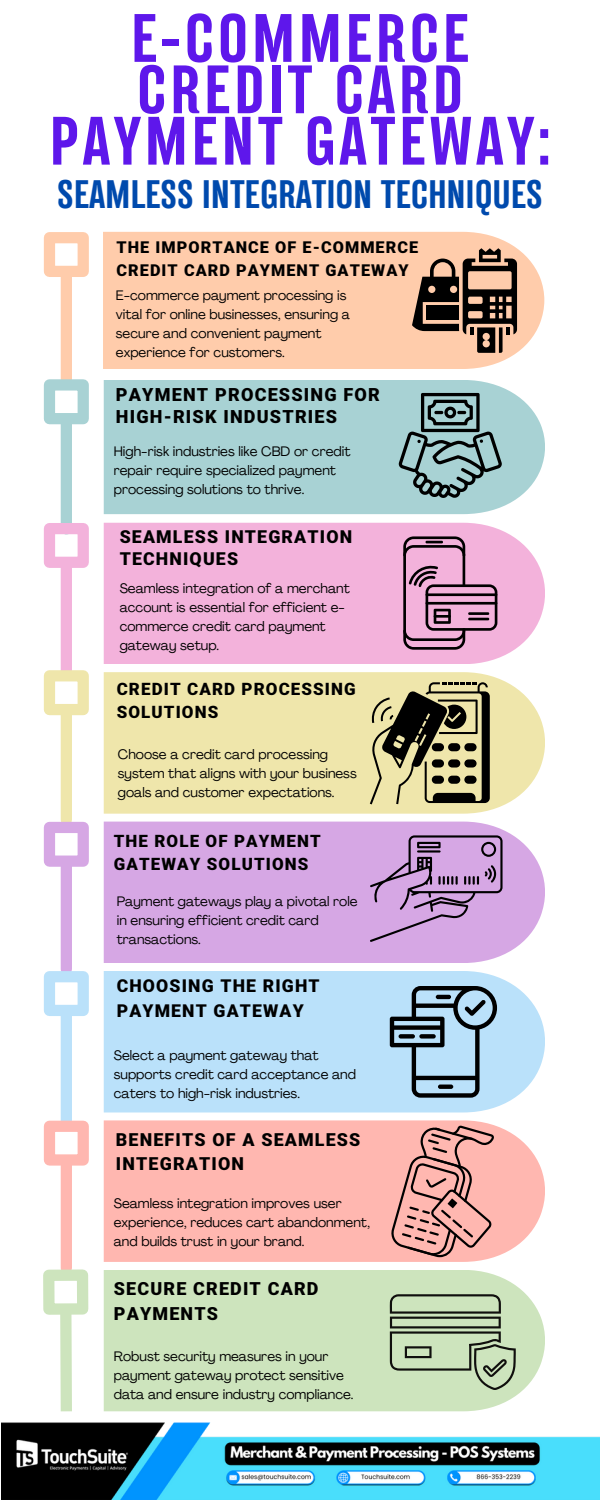
<style>
.page{position:relative;width:600px;height:1500px;background:#fff}
.page>*{position:absolute;margin:0;border:0;box-sizing:border-box;transform-origin:0 0}
.t1{font:700 62.1px/51.4px "TT Backwards Sans";letter-spacing:.055em;color:#5e17eb;text-align:center}
.t2{font:700 36.3px "TT Backwards Sans";letter-spacing:-.005em;color:#004aad}
.t3{font:900 18px/22.5px "Mardoto";letter-spacing:.065em;color:#000}
.t4{font:900 17.9px/24.7px "Mardoto";letter-spacing:.065em;color:#000}
.t5{font:900 17.8px/24.6px "Mardoto";letter-spacing:.065em;color:#000}
.t6{font:900 17.7px/22.1px "Mardoto";letter-spacing:.065em;color:#000}
.t7{font:900 17.6px/24.3px "Mardoto";letter-spacing:.065em;color:#000}
.t8{font:900 16.9px/23.5px "Mardoto";letter-spacing:.065em;color:#000}
.t9{font:900 16.2px/22.5px "Mardoto";letter-spacing:.065em;color:#000}
.t10{font:13.6px/18.9px "Agrandir";color:#000}
</style>
<div class="page">
<img style="left:1px;top:1422px;width:599px;height:78px">
<div style="left:61px;top:277px;width:11px;height:102px;background:#ffccab"></div>
<div style="left:44px;top:232px;width:45px;height:45px;border:11px solid #ffccab"></div>
<div style="left:61px;top:424px;width:11px;height:105px;background:#a8d2d4"></div>
<div style="left:44px;top:379px;width:45px;height:45px;border:11px solid #a8d2d4"></div>
<div style="left:61px;top:568px;width:11px;height:102px;background:#f3b2db"></div>
<div style="left:44px;top:523px;width:45px;height:45px;border:11px solid #f3b2db"></div>
<div style="left:61px;top:715px;width:11px;height:105px;background:#efe6ab"></div>
<div style="left:44px;top:670px;width:45px;height:45px;border:11px solid #efe6ab"></div>
<div style="left:61px;top:867px;width:11px;height:102px;background:#d6a7e4"></div>
<div style="left:44px;top:822px;width:45px;height:45px;border:11px solid #d6a7e4"></div>
<div style="left:61px;top:1016px;width:11px;height:105px;background:#bae1fa"></div>
<div style="left:44px;top:971px;width:45px;height:45px;border:11px solid #bae1fa"></div>
<div style="left:61px;top:1166px;width:11px;height:102px;background:#ffb7b0"></div>
<div style="left:44px;top:1121px;width:45px;height:45px;border:11px solid #ffb7b0"></div>
<svg style="left:55px;top:1315px;width:23px;height:108px"></svg>
<div style="left:43px;top:1270px;width:45px;height:45px;border:11px solid #cde4bd"></div>
<div style="left:103px;top:232px;width:441px;height:137px;background:#ffccab"></div>
<div style="left:104px;top:380px;width:441px;height:134px;background:#a8d2d4"></div>
<div style="left:104px;top:523px;width:441px;height:141px;background:#f3b2db"></div>
<div style="left:104px;top:672px;width:441px;height:142px;background:#efe6ab"></div>
<div style="left:104px;top:822px;width:441px;height:141px;background:#d6a7e4"></div>
<div style="left:104px;top:971px;width:441px;height:141px;background:#bae1fa"></div>
<div style="left:104px;top:1120px;width:441px;height:142px;background:#ffb7b0"></div>
<div style="left:104px;top:1270px;width:441px;height:141px;background:#cde4bd"></div>
<svg style="left:412px;top:248px;width:105px;height:105px;background:#8c705d"></svg>
<svg style="left:399px;top:393px;width:103px;height:105px;background:#7b9a9b"></svg>
<svg style="left:403px;top:536px;width:95px;height:114px;background:#b988a7"></svg>
<svg style="left:370px;top:835px;width:133px;height:107px;background:#b78ec3"></svg>
<svg style="left:390px;top:986px;width:107px;height:112px;background:#88a4b6"></svg>
<svg style="left:438px;top:1085px;width:15px;height:4px"></svg>
<hr style="left:436px;top:995px;width:15px;height:4px;background:#000;border-radius:2px">
<svg style="left:390px;top:1294px;width:126px;height:96px;background:#a9bc9c"></svg>
<svg style="left:370px;top:682px;width:120px;height:122px;background:#8f8a66"></svg>
<svg style="left:390px;top:1125px;width:104px;height:132px;background:#d69993"></svg>
<p class="t1" style="left:49px;top:19px;width:503px">E-COMMERCE<br>CREDIT CARD<br>PAYMENT GATEWAY:</p>
<p class="t2" style="left:57px;top:175px;width:487px">SEAMLESS INTEGRATION TECHNIQUES</p>
<p class="t9" style="left:117px;top:236px;width:303px">THE IMPORTANCE OF E-COMMERCE<br>CREDIT CARD PAYMENT GATEWAY</p>
<p class="t10" style="left:116px;top:287px;width:236px">E-commerce payment processing is vital for online businesses, ensuring a secure and convenient payment experience for customers.</p>
<p class="t3" style="left:116px;top:384px;width:266px">PAYMENT PROCESSING FOR<br>HIGH-RISK INDUSTRIES</p>
<p class="t10" style="left:114px;top:444px;width:238px">High-risk industries like CBD or credit repair require specialized payment processing solutions to thrive.</p>
<p class="t6" style="left:120px;top:526px;width:234px">SEAMLESS INTEGRATION<br>TECHNIQUES</p>
<p class="t10" style="left:120px;top:580px;width:232px">Seamless integration of a merchant account is essential for efficient e&shy;commerce credit card payment gateway setup.</p>
<p class="t8" style="left:117px;top:677px;width:240px">CREDIT CARD PROCESSING<br>SOLUTIONS</p>
<p class="t10" style="left:118px;top:747px;width:240px">Choose a credit card processing system that aligns with your business goals and customer expectations.</p>
<p class="t8" style="left:114px;top:829px;width:208px">THE ROLE OF PAYMENT<br>GATEWAY SOLUTIONS</p>
<p class="t10" style="left:117px;top:893px;width:242px">Payment gateways play a pivotal role in ensuring efficient credit card transactions.</p>
<p class="t7" style="left:117px;top:974px;width:204px">CHOOSING THE RIGHT<br>PAYMENT GATEWAY</p>
<p class="t10" style="left:114px;top:1047px;width:244px">Select a payment gateway that supports credit card acceptance and caters to high-risk industries.</p>
<p class="t5" style="left:116px;top:1127px;width:246px">BENEFITS OF A SEAMLESS<br>INTEGRATION</p>
<p class="t10" style="left:114px;top:1196px;width:258px">Seamless integration improves user experience, reduces cart abandonment, and builds trust in your brand.</p>
<p class="t4" style="left:114px;top:1277px;width:206px">SECURE CREDIT CARD<br>PAYMENTS</p>
<p class="t10" style="left:114px;top:1348px;width:241px">Robust security measures in your payment gateway protect sensitive data and ensure industry compliance.</p>
</div>
